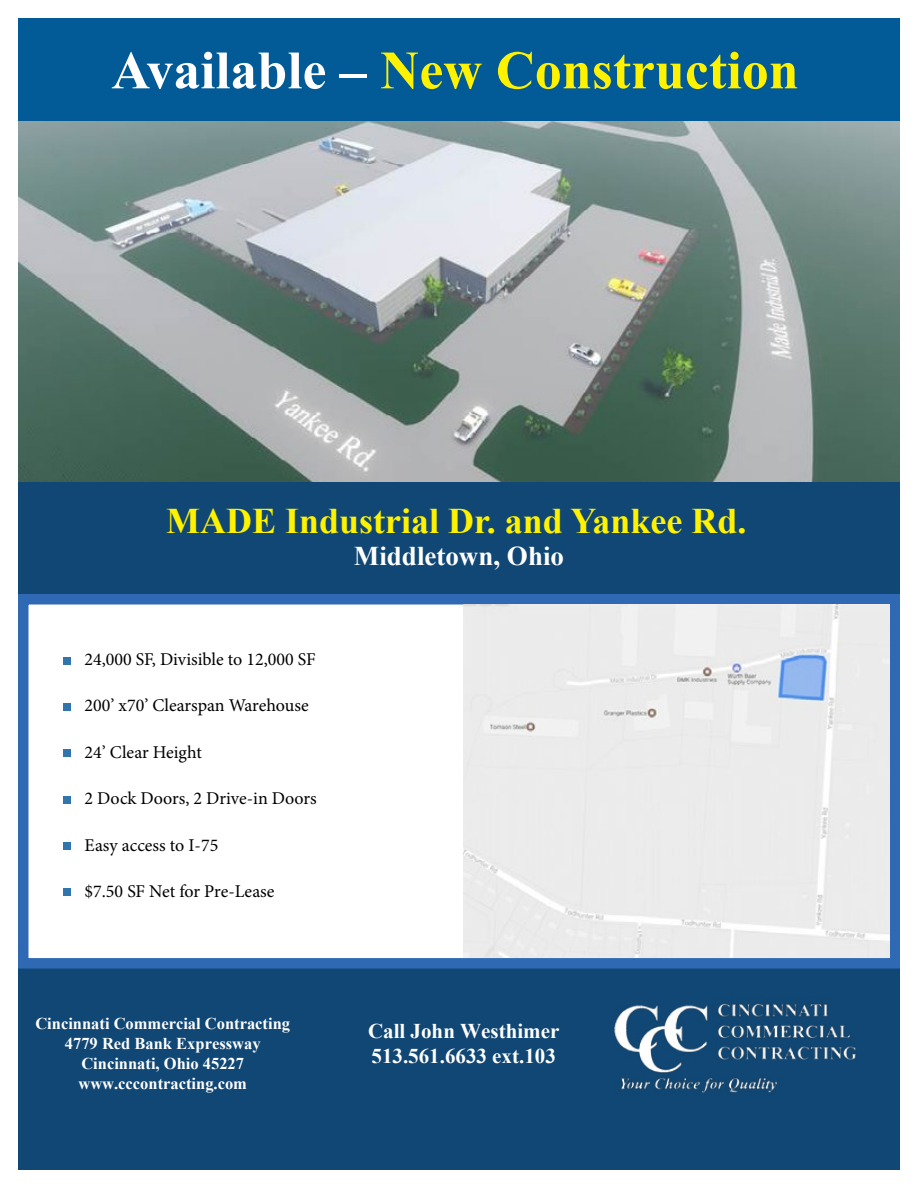
<style>
.page{position:relative;width:918px;height:1188px;background:#fff}
.page>*{position:absolute;margin:0;border:0;box-sizing:border-box;transform-origin:0 0}
.t1{font:700 54px "Times New Roman";color:#fff200}
.t2{font:700 36px "Times New Roman";color:#fff200}
.t3{font:700 27px "Times New Roman";color:#fff}
.t4{font:700 21px/25.2px "Times New Roman";color:#fff}
.t5{font:18px "Minion Pro";color:#000}
.t6{font:700 16.5px/19.8px "Times New Roman";color:#fff;text-align:center}
.s1{color:#fff}
</style>
<div class="page">
<div style="left:18px;top:18px;width:882px;height:138px;background:#025a96"></div>
<div style="left:18px;top:152px;width:882px;height:1018px;background:#114774"></div>
<div style="left:18px;top:594px;width:882px;height:375px;background:#fff;border:10px solid #3069b3"></div>
<img style="left:18px;top:122px;width:882px;height:360px">
<div style="left:63px;top:657px;width:7px;height:7px;background:#3075ad"></div>
<div style="left:63px;top:703px;width:7px;height:7px;background:#3075ad"></div>
<div style="left:63px;top:750px;width:7px;height:7px;background:#3075ad"></div>
<div style="left:63px;top:797px;width:7px;height:7px;background:#3075ad"></div>
<div style="left:63px;top:842px;width:7px;height:7px;background:#3075ad"></div>
<div style="left:63px;top:889px;width:7px;height:7px;background:#3075ad"></div>
<div style="left:464px;top:605px;width:425px;height:353px;background:#ebebeb"></div>
<img style="left:614px;top:1003px;width:243px;height:90px">
<h1 class="t1" style="left:111px;top:33px;width:689px"><span class="s1">Available –</span> New Construction</h1>
<h2 class="t2" style="left:166px;top:496px;width:582px">MADE Industrial Dr. and Yankee Rd.</h2>
<h3 class="t3" style="left:354px;top:538px;width:212px">Middletown, Ohio</h3>
<p class="t5" style="left:85px;top:647px;width:233px">24,000 SF, Divisible to 12,000 SF</p>
<p class="t5" style="left:85px;top:693px;width:226px">200’ x70’ Clearspan Warehouse</p>
<p class="t5" style="left:85px;top:740px;width:119px">24’ Clear Height</p>
<p class="t5" style="left:85px;top:786px;width:234px">2 Dock Doors, 2 Drive-in Doors</p>
<p class="t5" style="left:85px;top:833px;width:135px">Easy access to I-75</p>
<p class="t5" style="left:85px;top:879px;width:192px">$7.50 SF Net for Pre-Lease</p>
<p class="t6" style="left:35px;top:1013px;width:256px">Cincinnati Commercial Contracting<br>4779 Red Bank Expressway<br>Cincinnati, Ohio 45227 www.cccontracting.com</p>
<p class="t4" style="left:368px;top:1018px;width:193px">Call John Westhimer<br>513.561.6633 ext.103</p>
</div>
